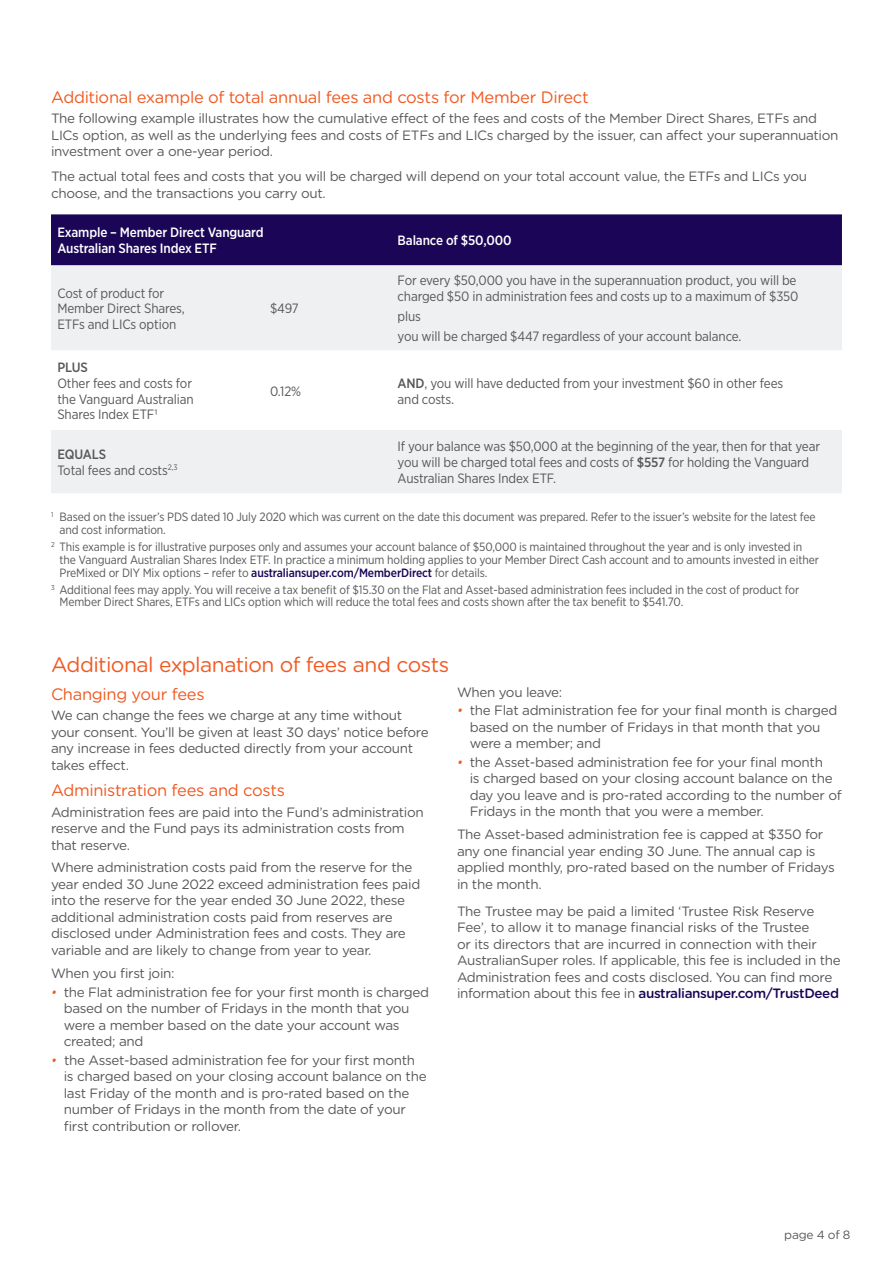
<style>
.page{position:relative;width:893px;height:1263px;background:#fff}
.page>*{position:absolute;margin:0;border:0;box-sizing:border-box;transform-origin:0 0}
.t1{font:21px "Gotham Rounded";letter-spacing:-.025em;color:#f15921}
.t2{font:16.5px "Gotham Rounded";letter-spacing:-.02em;color:#f15921}
.Body{font:13.5px/16.5px "Gotham Rounded";letter-spacing:-.025em;color:#57585a}
.Table_body_left{font:13.5px/15.8px "Gotham Narrow";letter-spacing:-.01em;color:#57585a}
.Table_header_left{font:500 13.5px/15.8px "Gotham Narrow";letter-spacing:-.01em;color:#fff}
.Footnotes_INDENT{font:12px/12.8px "Gotham Narrow";letter-spacing:-.01em;color:#57585a}
.t3{font:12px "Gotham Rounded";letter-spacing:-.02em;color:#57585a}
.s1{font-weight:500}
.s2{font-weight:500;color:#1a0557}
.s3{font-family:"Gotham Narrow";font-style:italic;color:#f15921}
</style>
<div class="page">
<div style="left:51px;top:214px;width:791px;height:51px;background:#1a0557"></div>
<div style="left:51px;top:265px;width:791px;height:228px;background:#eff0f1"></div>
<svg style="left:51px;top:350px;width:791px;height:80px"></svg>
<h2 class="t2" style="left:51px;top:85px;width:539px">Additional example of total annual fees and costs for Member Direct</h2>
<p class="Body" style="left:51px;top:110px;width:789px">The following example illustrates how the cumulative effect of the fees and costs of the Member Direct Shares, ETFs and<br>LICs option, as well as the underlying fees and costs of ETFs and LICs charged by the issuer, can affect your superannuation investment over a one-year period.</p>
<p class="Body" style="left:51px;top:168px;width:757px">The actual total fees and costs that you will be charged will depend on your total account value, the ETFs and LICs you choose, and the transactions you carry out.</p>
<p class="Table_header_left" style="left:57px;top:225px;width:208px">Example – Member Direct Vanguard<br>Australian Shares Index ETF</p>
<p class="Table_header_left" style="left:398px;top:232px;width:115px">Balance of $50,000</p>
<p class="Table_body_left" style="left:57px;top:285px;width:129px">Cost of product for<br>Member Direct Shares,<br>ETFs and LICs option</p>
<p class="Table_body_left" style="left:398px;top:273px;width:402px">For every $50,000 you have in the superannuation product, you will be charged $50 in administration fees and costs up to a maximum of $350</p>
<p class="Table_body_left" style="left:398px;top:308px;width:25px">plus</p>
<p class="Table_body_left" style="left:398px;top:328px;width:345px">you will be charged $447 regardless of your account balance.</p>
<p class="Table_body_left" style="left:270px;top:300px;width:30px">$497</p>
<p class="Table_body_left" style="left:57px;top:359px;width:138px"><span class="s1">PLUS<br></span>Other fees and costs for the Vanguard Australian<br>Shares Index ETF1</p>
<p class="Table_body_left" style="left:270px;top:383px;width:33px">0.12%</p>
<p class="Table_body_left" style="left:398px;top:375px;width:387px"><span class="s1">AND</span>, you will have deducted from your investment $60 in other fees and costs.</p>
<p class="Table_body_left" style="left:57px;top:446px;width:122px"><span class="s1">EQUALS<br></span>Total fees and costs<sup>2,3</sup></p>
<p class="Table_body_left" style="left:398px;top:438px;width:424px">If your balance was $50,000 at the beginning of the year, then for that year you will be charged total fees and costs of <span class="s1">$557</span> for holding the Vanguard<br>Australian Shares Index ETF.</p>
<p class="Footnotes_INDENT" style="left:60px;top:510px;width:758px;text-indent:-9px"><sup>1</sup> Based on the issuer’s PDS dated 10 July 2020 which was current on the date this document was prepared. Refer to the issuer’s website for the latest fee and cost information.</p>
<p class="Footnotes_INDENT" style="left:60px;top:540px;width:761px;text-indent:-9px"><sup>2</sup> This example is for illustrative purposes only and assumes your account balance of $50,000 is maintained throughout the year and is only invested in the Vanguard Australian Shares Index ETF. In practice a minimum holding applies to your Member Direct Cash account and to amounts invested in either<br>PreMixed or DIY Mix options – refer to <span class="s2">australiansuper.com/MemberDirect</span> for details.</p>
<p class="Footnotes_INDENT" style="left:60px;top:583px;width:741px;text-indent:-9px"><sup>3</sup> Additional fees may apply. You will receive a tax benefit of $15.30 on the Flat and Asset-based administration fees included in the cost of product for<br>Member Direct Shares, ETFs and LICs option which will reduce the total fees and costs shown after the tax benefit to $541.70.</p>
<h1 class="t1" style="left:51px;top:650px;width:400px">Additional explanation of fees and costs</h1>
<h2 class="t2" style="left:51px;top:682px;width:155px">Changing your fees</h2>
<p class="Body" style="left:51px;top:707px;width:379px">We can change the fees we charge at any time without your consent. You’ll be given at least 30 days’ notice before any increase in fees deducted directly from your account takes effect.</p>
<h2 class="t2" style="left:51px;top:779px;width:236px">Administration fees and costs</h2>
<p class="Body" style="left:51px;top:803px;width:374px">Administration fees are paid into the Fund’s administration reserve and the Fund pays its administration costs from that reserve.</p>
<p class="Body" style="left:51px;top:859px;width:371px">Where administration costs paid from the reserve for the year ended 30 June 2022 exceed administration fees paid into the reserve for the year ended 30 June 2022, these additional administration costs paid from reserves are disclosed under Administration fees and costs. They are variable and are likely to change from year to year.</p>
<p class="Body" style="left:51px;top:964px;width:125px">When you first join:</p>
<p class="Body" style="left:64px;top:983px;width:367px;text-indent:-13px"><span class="s3">•</span> the Flat administration fee for your first month is charged based on the number of Fridays in the month that you were a member based on the date your account was created; and</p>
<p class="Body" style="left:64px;top:1051px;width:364px;text-indent:-13px"><span class="s3">•</span> the Asset-based administration fee for your first month is charged based on your closing account balance on the last Friday of the month and is pro-rated based on the number of Fridays in the month from the date of your first contribution or rollover.</p>
<p class="Body" style="left:457px;top:683px;width:107px">When you leave:</p>
<p class="Body" style="left:470px;top:702px;width:369px;text-indent:-13px"><span class="s3">•</span> the Flat administration fee for your final month is charged based on the number of Fridays in that month that you were a member; and</p>
<p class="Body" style="left:470px;top:753px;width:373px;text-indent:-13px"><span class="s3">•</span> the Asset-based administration fee for your final month<br>is charged based on your closing account balance on the day you leave and is pro-rated according to the number of Fridays in the month that you were a member.</p>
<p class="Body" style="left:457px;top:826px;width:379px">The Asset-based administration fee is capped at $350 for any one financial year ending 30 June. The annual cap is applied monthly, pro-rated based on the number of Fridays in the month.</p>
<p class="Body" style="left:457px;top:902px;width:385px">The Trustee may be paid a limited ‘Trustee Risk Reserve Fee’, to allow it to manage financial risks of the Trustee<br>or its directors that are incurred in connection with their AustralianSuper roles. If applicable, this fee is included in the Administration fees and costs disclosed. You can find more information about this fee in <span class="s2">australiansuper.com/TrustDeed</span></p>
<p class="t3" style="left:784px;top:1227px;width:68px">page 4 of 8</p>
</div>
